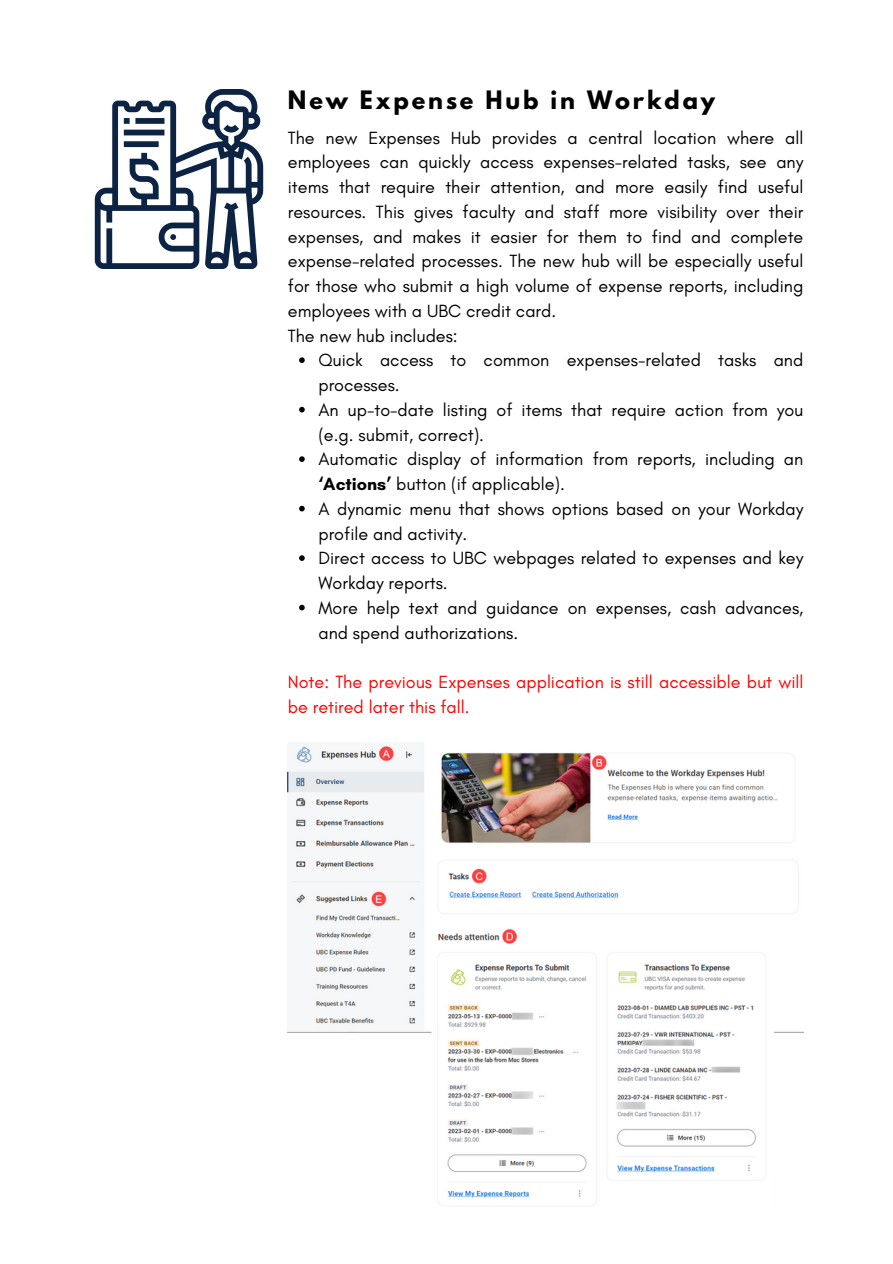
<style>
.page{position:relative;width:893px;height:1264px;background:#fff}
.page>*{position:absolute;margin:0;border:0;box-sizing:border-box;transform-origin:0 0}
.t1{font:700 22.5px "League Spartan";letter-spacing:.13em;color:#000}
.t2{font:18px/24.8px "Glacial Indifference";color:#000}
.t3{font:18px/24.8px "Glacial Indifference";color:#f00}
.s1{font-weight:700}
</style>
<div class="page">
<img style="left:288px;top:745px;width:515px;height:461px">
<img style="left:94px;top:89px;width:170px;height:179px">
<svg style="left:299px;top:357px;width:6px;height:6px"></svg>
<svg style="left:299px;top:407px;width:6px;height:5px"></svg>
<svg style="left:299px;top:456px;width:6px;height:6px"></svg>
<svg style="left:299px;top:506px;width:6px;height:5px"></svg>
<svg style="left:299px;top:555px;width:6px;height:6px"></svg>
<svg style="left:299px;top:604px;width:6px;height:6px"></svg>
<p class="t1" style="left:288px;top:89px;width:429px">New Expense Hub in Workday</p>
<p class="t2" style="left:288px;top:125px;width:517px;text-align:justify">The new Expenses Hub provides a central location where all employees can quickly access expenses-related tasks, see any items that require their attention, and more easily find useful resources. This gives faculty and staff more visibility over their expenses, and makes it easier for them to find and complete expense-related processes. The new hub will be especially useful for those who submit a high volume of expense reports, including employees with a UBC credit card.</p>
<p class="t2" style="left:288px;top:323px;width:171px">The new hub includes:</p>
<p class="t2" style="left:318px;top:348px;width:486px">Quick access to common expenses-related tasks and processes.</p>
<p class="t2" style="left:318px;top:397px;width:486px">An up-to-date listing of items that require action from you (e.g. submit, correct).</p>
<p class="t2" style="left:318px;top:446px;width:486px">Automatic display of information from reports, including an <span class="s1">‘Actions’</span> button (if applicable).</p>
<p class="t2" style="left:318px;top:496px;width:486px">A dynamic menu that shows options based on your Workday profile and activity.</p>
<p class="t2" style="left:318px;top:545px;width:486px">Direct access to UBC webpages related to expenses and key<br>Workday reports.</p>
<p class="t2" style="left:318px;top:595px;width:486px">More help text and guidance on expenses, cash advances, and spend authorizations.</p>
<p class="t3" style="left:288px;top:669px;width:517px">Note: The previous Expenses application is still accessible but will be retired later this fall.</p>
</div>
